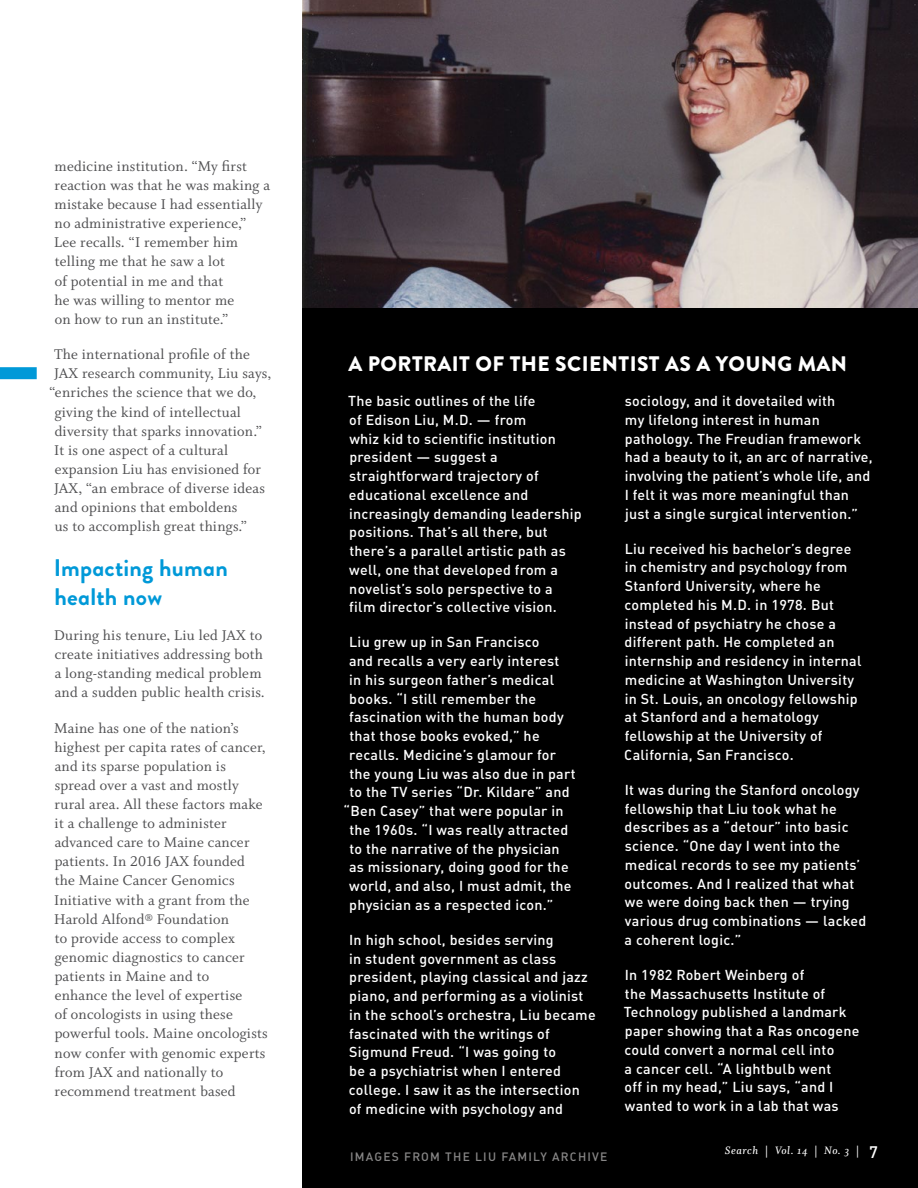
<style>
.page{position:relative;width:918px;height:1188px;background:#fff}
.page>*{position:absolute;margin:0;border:0;box-sizing:border-box;transform-origin:0 0}
.t1{font:700 24px/28.5px "Brandon Grotesque";letter-spacing:.01em;color:#0099d8}
.t2{font:900 21px "Brandon Grotesque";letter-spacing:.02em;color:#fff}
.t3{font:15.75px/19px "Whitman Roman LF";letter-spacing:.015em;color:#4d4d4f}
.t4{font:500 14.25px/18.8px "DINOT";letter-spacing:.02em;color:#fff}
.t5{font:500 12px "DINOT";letter-spacing:.1em;color:#888787}
.t6{font:12px "Whitman Semibold Italic Os F";letter-spacing:.05em;color:#fff}
.s1{font-family:"DINOT";font-weight:500;font-size:16.5px}
</style>
<div class="page">
<div style="left:0;top:367px;width:37px;height:12px;background:#0099d8"></div>
<div style="left:302px;top:0;width:616px;height:1188px;background:#000"></div>
<img style="left:302px;top:0;width:616px;height:307px">
<p class="t3" style="left:54px;top:157px;width:217px">medicine institution. “My first reaction was that he was making a mistake because I had essentially no administrative experience,”<br>Lee recalls. “I remember him telling me that he saw a lot<br>of potential in me and that<br>he was willing to mentor me<br>on how to run an institute.”</p>
<p class="t3" style="left:54px;top:345px;width:197px">The international profile of the</p>
<p class="t3" style="left:54px;top:364px;width:219px">JAX research community, Liu says,</p>
<p class="t3" style="left:50px;top:383px;width:208px">“enriches the science that we do,</p>
<p class="t3" style="left:55px;top:402px;width:188px">giving the kind of intellectual</p>
<p class="t3" style="left:55px;top:422px;width:209px">diversity that sparks innovation.”</p>
<p class="t3" style="left:54px;top:441px;width:175px">It is one aspect of a cultural</p>
<p class="t3" style="left:55px;top:460px;width:208px">expansion Liu has envisioned for</p>
<p class="t3" style="left:54px;top:479px;width:212px">JAX, “an embrace of diverse ideas</p>
<p class="t3" style="left:55px;top:498px;width:184px">and opinions that emboldens</p>
<p class="t3" style="left:55px;top:517px;width:194px">us to accomplish great things.”</p>
<h1 class="t1" style="left:54px;top:554px;width:176px">Impacting human health now</h1>
<p class="t3" style="left:54px;top:626px;width:212px">During his tenure, Liu led JAX to create initiatives addressing both a long-standing medical problem and a sudden public health crisis.</p>
<p class="t3" style="left:54px;top:718px;width:215px">Maine has one of the nation’s highest per capita rates of cancer, and its sparse population is spread over a vast and mostly rural area. All these factors make it a challenge to administer advanced care to Maine cancer patients. In 2016 JAX founded the Maine Cancer Genomics<br>Initiative with a grant from the<br>Harold Alfond® Foundation<br>to provide access to complex genomic diagnostics to cancer patients in Maine and to<br>enhance the level of expertise<br>of oncologists in using these powerful tools. Maine oncologists now confer with genomic experts from JAX and nationally to recommend treatment based</p>
<h2 class="t2" style="left:348px;top:349px;width:500px">A PORTRAIT OF THE SCIENTIST AS A YOUNG MAN</h2>
<p class="t4" style="left:348px;top:391px;width:235px">The basic outlines of the life<br>of Edison Liu, M.D. — from<br>whiz kid to scientific institution president — suggest a straightforward trajectory of educational excellence and increasingly demanding leadership positions. That’s all there, but there’s a parallel artistic path as well, one that developed from a novelist’s solo perspective to a<br>film director’s collective vision.</p>
<p class="t4" style="left:349px;top:632px;width:192px">Liu grew up in San Francisco</p>
<p class="t4" style="left:349px;top:651px;width:212px">and recalls a very early interest</p>
<p class="t4" style="left:349px;top:670px;width:206px">in his surgeon father’s medical</p>
<p class="t4" style="left:349px;top:689px;width:188px">books. “I still remember the</p>
<p class="t4" style="left:349px;top:707px;width:216px">fascination with the human body</p>
<p class="t4" style="left:349px;top:726px;width:192px">that those books evoked,” he</p>
<p class="t4" style="left:349px;top:745px;width:208px">recalls. Medicine’s glamour for</p>
<p class="t4" style="left:349px;top:764px;width:228px">the young Liu was also due in part</p>
<p class="t4" style="left:349px;top:782px;width:222px">to the TV series “Dr. Kildare” and</p>
<p class="t4" style="left:344px;top:801px;width:221px">“Ben Casey” that were popular in</p>
<p class="t4" style="left:349px;top:820px;width:221px">the 1960s. “I was really attracted</p>
<p class="t4" style="left:349px;top:839px;width:212px">to the narrative of the physician</p>
<p class="t4" style="left:349px;top:857px;width:221px">as missionary, doing good for the</p>
<p class="t4" style="left:349px;top:876px;width:224px">world, and also, I must admit, the</p>
<p class="t4" style="left:349px;top:895px;width:206px">physician as a respected icon.”</p>
<p class="t4" style="left:349px;top:930px;width:248px">In high school, besides serving<br>in student government as class president, playing classical and jazz piano, and performing as a violinist in the school’s orchestra, Liu became fascinated with the writings of Sigmund Freud. “I was going to<br>be a psychiatrist when I entered college. I saw it as the intersection of medicine with psychology and</p>
<p class="t4" style="left:625px;top:391px;width:250px">sociology, and it dovetailed with<br>my lifelong interest in human pathology. The Freudian framework had a beauty to it, an arc of narrative, involving the patient’s whole life, and I felt it was more meaningful than just a single surgical intervention.”</p>
<p class="t4" style="left:624px;top:539px;width:239px">Liu received his bachelor’s degree in chemistry and psychology from<br>Stanford University, where he completed his M.D. in 1978. But instead of psychiatry he chose a different path. He completed an internship and residency in internal medicine at Washington University in St. Louis, an oncology fellowship at Stanford and a hematology fellowship at the University of<br>California, San Francisco.</p>
<p class="t4" style="left:625px;top:780px;width:243px">It was during the Stanford oncology fellowship that Liu took what he describes as a “detour” into basic science. “One day I went into the medical records to see my patients’ outcomes. And I realized that what we were doing back then — trying various drug combinations — lacked a coherent logic.”</p>
<p class="t4" style="left:624px;top:965px;width:237px">In 1982 Robert Weinberg of<br>the Massachusetts Institute of<br>Technology published a landmark paper showing that a Ras oncogene could convert a normal cell into<br>a cancer cell. “A lightbulb went<br>off in my head,” Liu says, “and I wanted to work in a lab that was</p>
<p class="t5" style="left:350px;top:1149px;width:259px">IMAGES FROM THE LIU FAMILY ARCHIVE</p>
<p class="t6" style="left:725px;top:1144px;width:155px">Search | Vol. 14 | No. 3 | <span class="s1">7</span></p>
</div>
